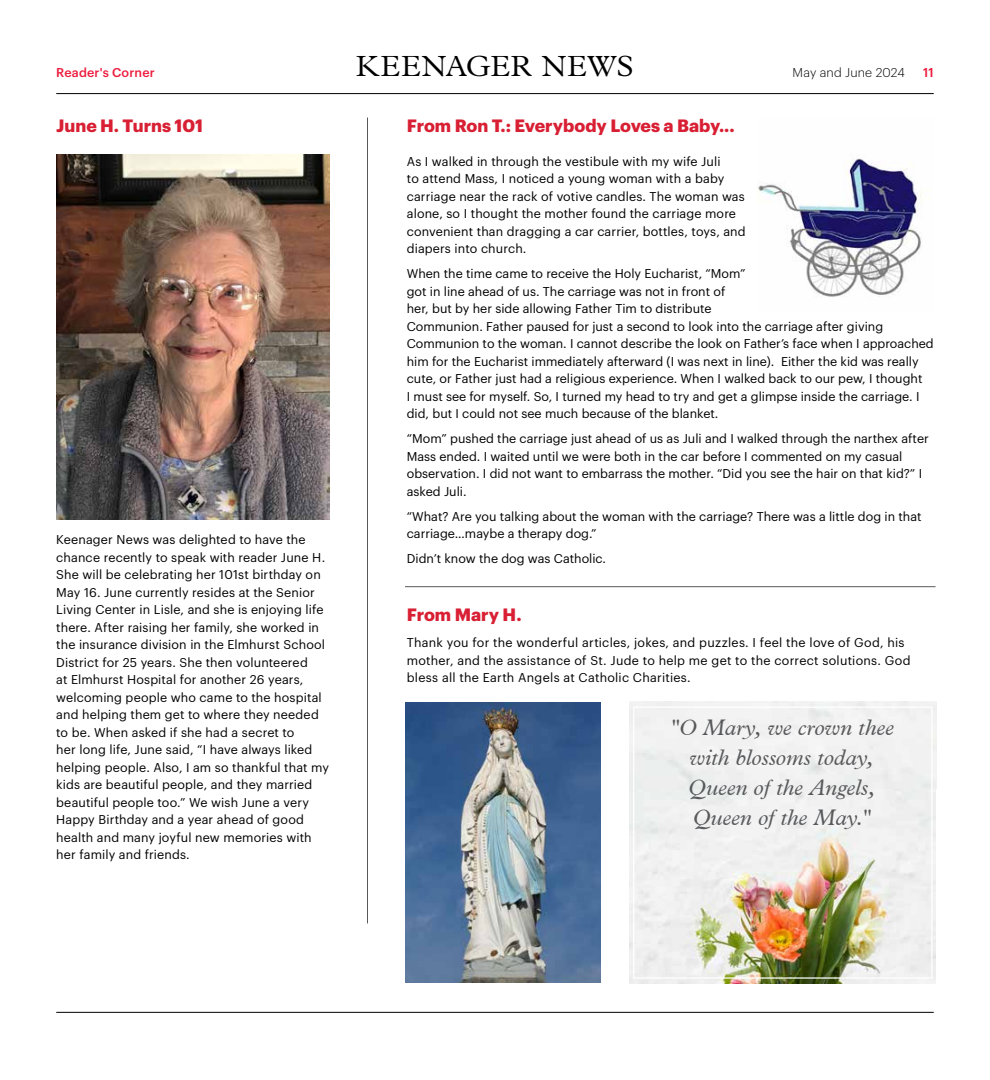
<style>
.page{position:relative;width:990px;height:1080px;background:#fff}
.page>*{position:absolute;margin:0;border:0;box-sizing:border-box;transform-origin:0 0}
.t1{font:300 29.38px "Plantin MT Pro";letter-spacing:.025em;color:#000}
.t2{font:italic 22.5px/30px "Plantin";color:#58595b;text-align:center}
.t3{font:700 17.5px "Graphik";color:#d81f33}
.t4{font:12.5px/17.5px "Graphik";color:#000}
.t5{font:12.5px/17.5px "Graphik";letter-spacing:.02em;color:#000}
.t6{font:500 12.5px "Graphik";letter-spacing:.015em;color:#ed1a3c}
.t7{font:300 12.5px "Graphik";letter-spacing:.015em;color:#000}
</style>
<div class="page">
<img style="left:629px;top:789px;width:307px;height:194px">
<hr style="left:56px;top:93px;width:878px;height:1px;background:#000">
<hr style="left:56px;top:1012px;width:878px;height:1px;background:#000">
<img style="left:56px;top:154px;width:274px;height:365px">
<img style="left:405px;top:702px;width:196px;height:281px">
<img style="left:757px;top:158px;width:172px;height:139px">
<hr style="left:405px;top:586px;width:531px;height:1px;background:#58595b">
<hr style="left:367px;top:118px;width:1px;height:805px;background:#58595b">
<div style="left:633px;top:707px;width:299px;height:272px;border:1px solid #fff"></div>
<p class="t6" style="left:56px;top:63px;width:100px">Reader's Corner</p>
<h1 class="t1" style="left:356px;top:50px;width:279px">KEENAGER NEWS</h1>
<p class="t7" style="left:793px;top:64px;width:114px">May and June 2024</p>
<p class="t6" style="left:923px;top:63px;width:12px">11</p>
<h3 class="t3" style="left:56px;top:112px;width:148px">June H. Turns 101</h3>
<p class="t4" style="left:56px;top:530px;width:274px">Keenager News was delighted to have the chance recently to speak with reader June H.<br>She will be celebrating her 101st birthday on May 16. June currently resides at the Senior Living Center in Lisle, and she is enjoying life there. After raising her family, she worked in the insurance division in the Elmhurst School District for 25 years. She then volunteered<br>at Elmhurst Hospital for another 26 years, welcoming people who came to the hospital and helping them get to where they needed to be. When asked if she had a secret to<br>her long life, June said, “I have always liked helping people. Also, I am so thankful that my kids are beautiful people, and they married beautiful people too.” We wish June a very Happy Birthday and a year ahead of good health and many joyful new memories with her family and friends.</p>
<h3 class="t3" style="left:407px;top:112px;width:329px">From Ron T.: Everybody Loves a Baby...</h3>
<p class="t4" style="left:407px;top:151px;width:340px">As I walked in through the vestibule with my wife Juli<br>to attend Mass, I noticed a young woman with a baby carriage near the rack of votive candles. The woman was alone, so I thought the mother found the carriage more convenient than dragging a car carrier, bottles, toys, and diapers into church.</p>
<p class="t4" style="left:407px;top:264px;width:529px">When the time came to receive the Holy Eucharist, “Mom”<br>got in line ahead of us. The carriage was not in front of<br>her, but by her side allowing Father Tim to distribute<br>Communion. Father paused for just a second to look into the carriage after giving Communion to the woman. I cannot describe the look on Father’s face when I approached him for the Eucharist immediately afterward (I was next in line). Either the kid was really cute, or Father just had a religious experience. When I walked back to our pew, I thought<br>I must see for myself. So, I turned my head to try and get a glimpse inside the carriage. I did, but I could not see much because of the blanket.</p>
<p class="t4" style="left:407px;top:429px;width:524px">“Mom” pushed the carriage just ahead of us as Juli and I walked through the narthex after Mass ended. I waited until we were both in the car before I commented on my casual observation. I did not want to embarrass the mother. “Did you see the hair on that kid?” I asked Juli.</p>
<p class="t4" style="left:407px;top:506px;width:516px">“What? Are you talking about the woman with the carriage? There was a little dog in that carriage…maybe a therapy dog.”</p>
<p class="t4" style="left:407px;top:549px;width:201px">Didn’t know the dog was Catholic.</p>
<h3 class="t3" style="left:407px;top:601px;width:116px">From Mary H.</h3>
<p class="t5" style="left:407px;top:633px;width:505px">Thank you for the wonderful articles, jokes, and puzzles. I feel the love of God, his mother, and the assistance of St. Jude to help me get to the correct solutions. God bless all the Earth Angels at Catholic Charities.</p>
<h2 class="t2" style="left:669px;top:712px;width:226px">"O Mary, we crown thee with blossoms today,<br>Queen of the Angels,<br>Queen of the May."</h2>
</div>
